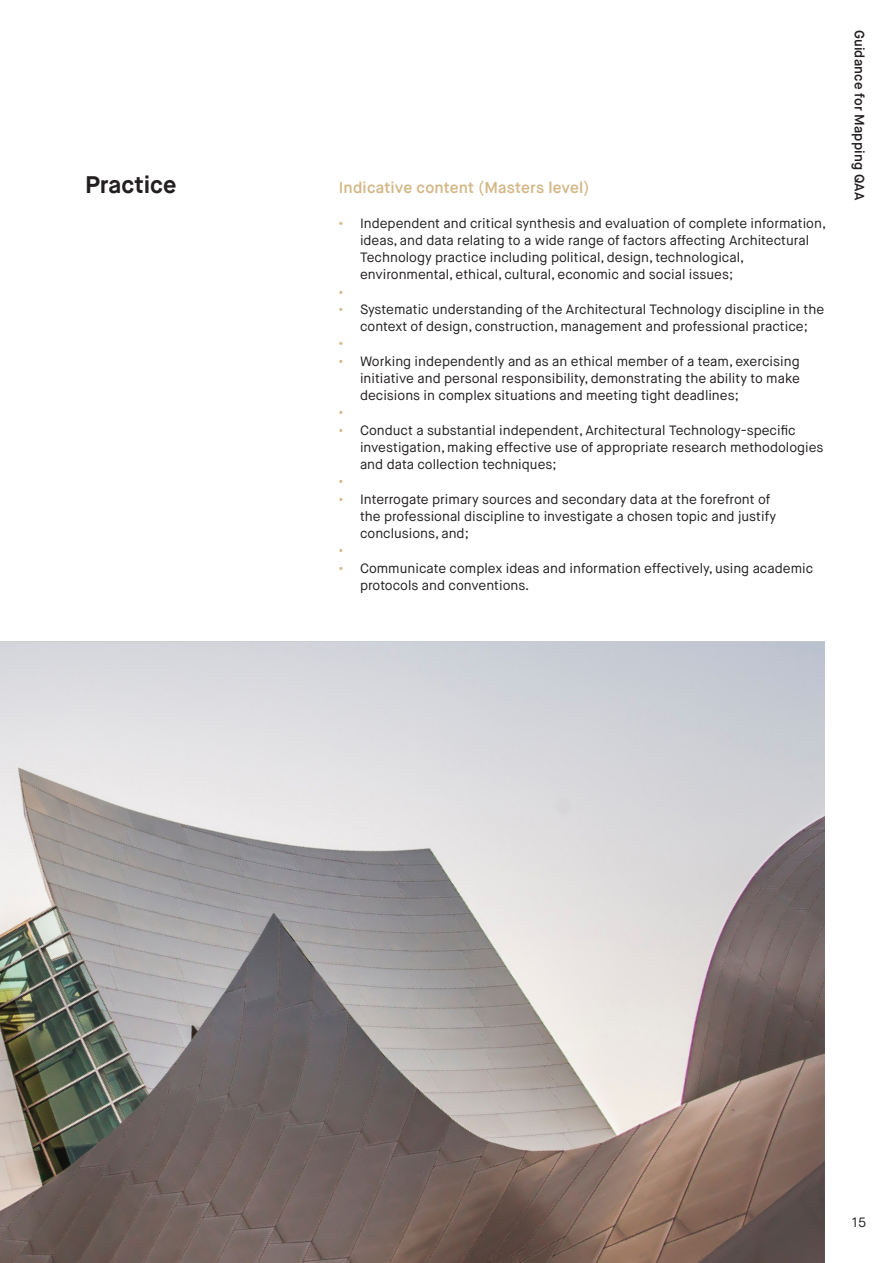
<style>
.page{position:relative;width:893px;height:1263px;background:#fff}
.page>*{position:absolute;margin:0;border:0;box-sizing:border-box;transform-origin:0 0}
.Intro{font:700 24px "Maison Neue";color:#231f20}
.Body_Title{font:600 15.75px "Maison Neue";letter-spacing:.01em;color:#d3b786}
.t1{font:13.5px/17.2px "Maison Neue";color:#231f20}
.t2{font:600 13.5px "Maison Neue";letter-spacing:.01em;color:#231f20}
.t3{font:600 13.5px "Maison Neue";color:#d3b786}
.s1{font-weight:600;color:#d3b786}
</style>
<div class="page">
<img style="left:0;top:642px;width:825px;height:621px">
<p class="Intro" style="left:85px;top:169px;width:93px">Practice</p>
<p class="Body_Title" style="left:339px;top:178px;width:252px">Indicative content (Masters level)</p>
<p class="t1" style="left:360px;top:214px;width:468px;text-indent:-21px"><span class="s1">•</span> Independent and critical synthesis and evaluation of complete information, ideas, and data relating to a wide range of factors affecting Architectural Technology practice including political, design, technological, environmental, ethical, cultural, economic and social issues;</p>
<p class="t3" style="left:339px;top:283px;width:6px">•</p>
<p class="t1" style="left:339px;top:301px;width:487px;text-align:center"><span class="s1">•</span> Systematic understanding of the Architectural Technology discipline in the context of design, construction, management and professional practice;</p>
<p class="t3" style="left:339px;top:335px;width:6px">•</p>
<p class="t1" style="left:360px;top:352px;width:441px;text-align:justify;text-indent:-21px"><span class="s1">•</span> Working independently and as an ethical member of a team, exercising initiative and personal responsibility, demonstrating the ability to make decisions in complex situations and meeting tight deadlines;</p>
<p class="t3" style="left:339px;top:404px;width:6px">•</p>
<p class="t1" style="left:360px;top:421px;width:465px;text-indent:-21px"><span class="s1">•</span> Conduct a substantial independent, Architectural Technology-specific investigation, making effective use of appropriate research methodologies and data collection techniques;</p>
<p class="t3" style="left:339px;top:473px;width:6px">•</p>
<p class="t1" style="left:360px;top:490px;width:418px;text-indent:-21px"><span class="s1">•</span> Interrogate primary sources and secondary data at the forefront of the professional discipline to investigate a chosen topic and justify conclusions, and;</p>
<p class="t3" style="left:339px;top:542px;width:6px">•</p>
<p class="t1" style="left:360px;top:559px;width:455px;text-indent:-21px"><span class="s1">•</span> Communicate complex ideas and information effectively, using academic protocols and conventions.</p>
<p class="t2" style="left:868px;top:30px;width:172px;rotate:90deg">Guidance for Mapping QAA</p>
<p class="t1" style="left:852px;top:1213px;width:16px">15</p>
</div>
